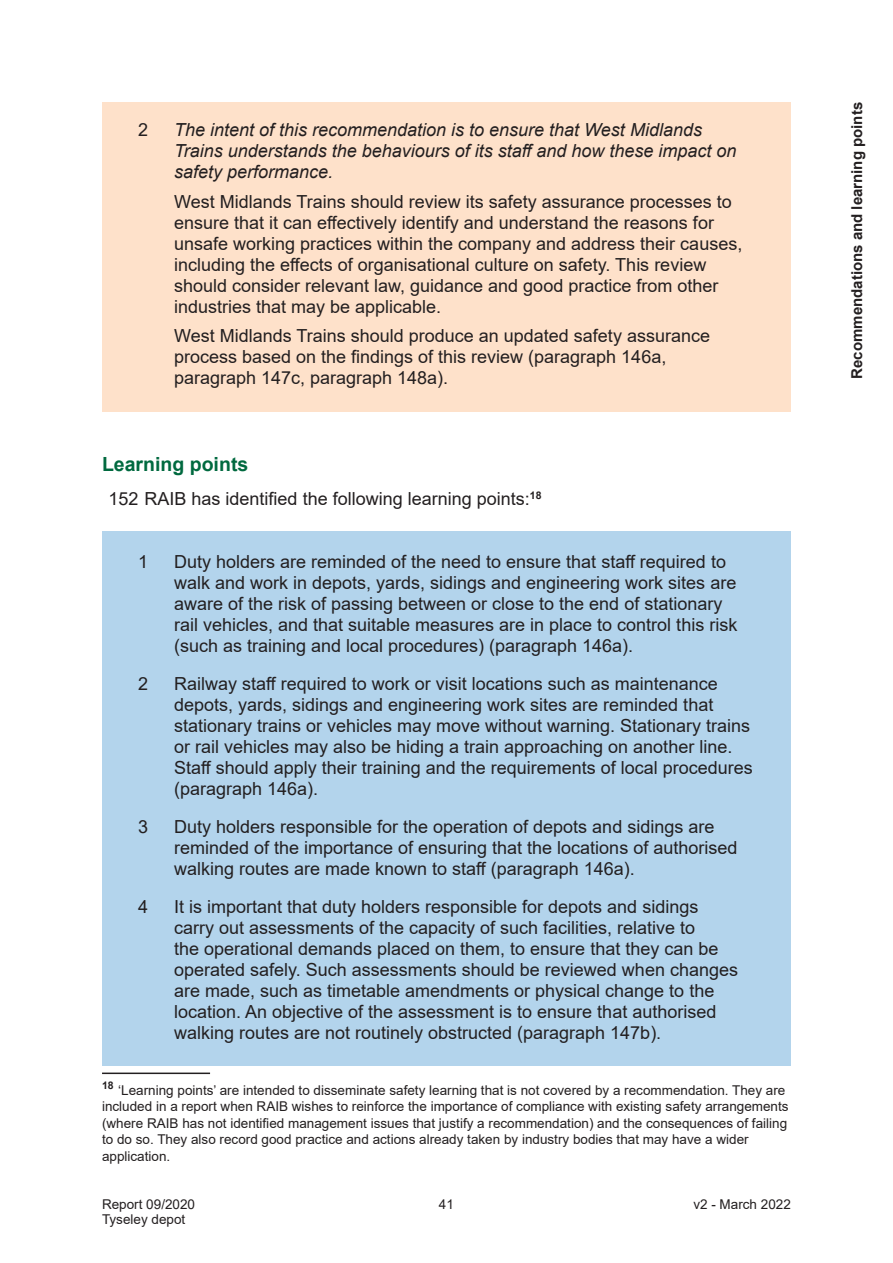
<style>
.page{position:relative;width:893px;height:1263px;background:#fff}
.page>*{position:absolute;margin:0;border:0;box-sizing:border-box;transform-origin:0 0}
.A_-_Sub_head_1{font:700 19.5px "Arial";color:#00693f}
.A_-_Body_Copy{font:18px/21px "Arial";color:#231f20}
.A_-_Body_Copy-2{font:italic 18px/21px "Arial";color:#231f20}
.t1{font:700 15px "Arial";color:#231f20}
.t2{font:13.5px/16.5px "Arial";color:#231f20}
</style>
<div class="page">
<div style="left:102px;top:102px;width:689px;height:309px;background:#fee1ca"></div>
<div style="left:102px;top:531px;width:689px;height:535px;background:#b3d4ec"></div>
<hr style="left:102px;top:1072px;width:108px;height:2px;background:#231f20">
<p class="A_-_Body_Copy" style="left:138px;top:119px;width:12px">2</p>
<p class="A_-_Body_Copy-2" style="left:174px;top:120px;width:564px">The intent of this recommendation is to ensure that West Midlands<br>Trains understands the behaviours of its staff and how these impact on safety performance.</p>
<p class="A_-_Body_Copy" style="left:174px;top:191px;width:570px">West Midlands Trains should review its safety assurance processes to ensure that it can effectively identify and understand the reasons for unsafe working practices within the company and address their causes, including the effects of organisational culture on safety. This review should consider relevant law, guidance and good practice from other industries that may be applicable.</p>
<p class="A_-_Body_Copy" style="left:174px;top:325px;width:537px">West Midlands Trains should produce an updated safety assurance process based on the findings of this review (paragraph 146a, paragraph 147c, paragraph 148a).</p>
<h2 class="A_-_Sub_head_1" style="left:102px;top:450px;width:148px">Learning points</h2>
<p class="A_-_Body_Copy" style="left:108px;top:488px;width:435px">152 RAIB has identified the following learning points:<sup>18</sup></p>
<p class="A_-_Body_Copy" style="left:138px;top:551px;width:12px">1</p>
<p class="A_-_Body_Copy" style="left:174px;top:551px;width:565px">Duty holders are reminded of the need to ensure that staff required to walk and work in depots, yards, sidings and engineering work sites are aware of the risk of passing between or close to the end of stationary rail vehicles, and that suitable measures are in place to control this risk (such as training and local procedures) (paragraph 146a).</p>
<p class="A_-_Body_Copy" style="left:138px;top:673px;width:12px">2</p>
<p class="A_-_Body_Copy" style="left:174px;top:673px;width:580px">Railway staff required to work or visit locations such as maintenance depots, yards, sidings and engineering work sites are reminded that stationary trains or vehicles may move without warning. Stationary trains or rail vehicles may also be hiding a train approaching on another line.<br>Staff should apply their training and the requirements of local procedures (paragraph 146a).</p>
<p class="A_-_Body_Copy" style="left:138px;top:816px;width:12px">3</p>
<p class="A_-_Body_Copy" style="left:174px;top:816px;width:565px">Duty holders responsible for the operation of depots and sidings are reminded of the importance of ensuring that the locations of authorised walking routes are made known to staff (paragraph 146a).</p>
<p class="A_-_Body_Copy" style="left:138px;top:896px;width:12px">4</p>
<p class="A_-_Body_Copy" style="left:174px;top:896px;width:565px">It is important that duty holders responsible for depots and sidings carry out assessments of the capacity of such facilities, relative to<br>the operational demands placed on them, to ensure that they can be operated safely. Such assessments should be reviewed when changes are made, such as timetable amendments or physical change to the location. An objective of the assessment is to ensure that authorised walking routes are not routinely obstructed (paragraph 147b).</p>
<p class="t2" style="left:102px;top:1082px;width:688px"><sup>18</sup> ‘Learning points’ are intended to disseminate safety learning that is not covered by a recommendation. They are included in a report when RAIB wishes to reinforce the importance of compliance with existing safety arrangements (where RAIB has not identified management issues that justify a recommendation) and the consequences of failing to do so. They also record good practice and actions already taken by industry bodies that may have a wider application.</p>
<p class="t2" style="left:102px;top:1197px;width:95px;line-height:15px">Report 09/2020<br>Tyseley depot</p>
<p class="t2" style="left:439px;top:1196px;width:17px">41</p>
<p class="t2" style="left:693px;top:1196px;width:99px">v2 - March 2022</p>
<p class="t1" style="left:846px;top:379px;width:278px;rotate:-90deg">Recommendations and learning points</p>
</div>
